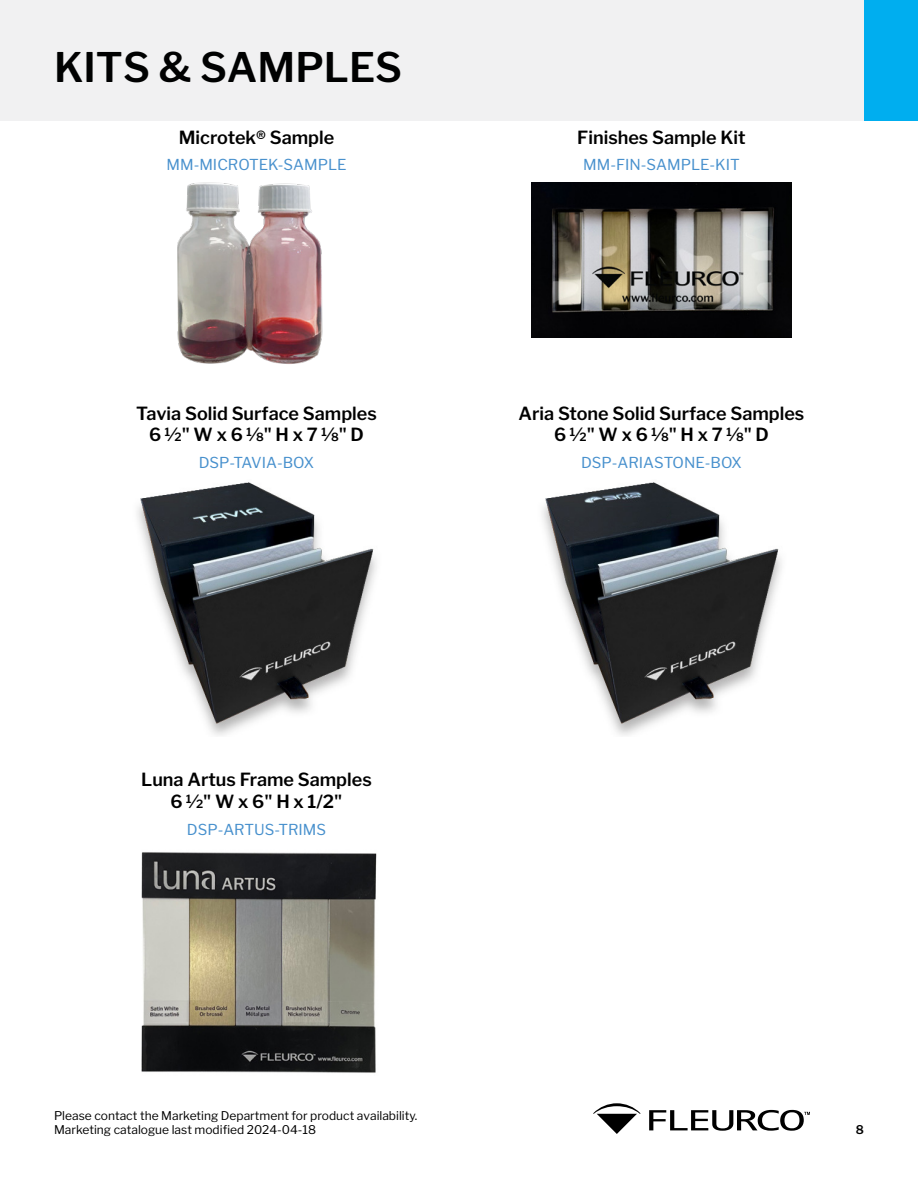
<style>
.page{position:relative;width:918px;height:1188px;background:#fff}
.page>*{position:absolute;margin:0;border:0;box-sizing:border-box;transform-origin:0 0}
.t1{font:600 40.5px "Libre Franklin";color:#000101}
.t2{font:600 18px/21.6px "Libre Franklin";color:#000;text-align:center}
.t3{font:15px "Libre Franklin";color:#4790cd}
.t4{font:12px/14.4px "Libre Franklin";color:#000}
.t5{font:600 12px "Libre Franklin";color:#000}
</style>
<div class="page">
<svg style="left:593px;top:1103px;width:47px;height:31px"></svg>
<svg style="left:649px;top:1110px;width:161px;height:21px"></svg>
<div style="left:0;top:0;width:918px;height:120px;background:#f1f1f2"></div>
<img style="left:177px;top:182px;width:146px;height:182px">
<img style="left:531px;top:182px;width:261px;height:155px">
<img style="left:137px;top:482px;width:240px;height:253px">
<img style="left:542px;top:482px;width:240px;height:253px">
<img style="left:141px;top:852px;width:236px;height:221px">
<div style="left:864px;top:0;width:54px;height:120px;background:#00aeef"></div>
<h1 class="t1" style="left:54px;top:43px;width:52px">Kits</h1>
<h1 class="t1" style="left:158px;top:43px;width:99px">&amp; Samples</h1>
<p class="t2" style="left:179px;top:126px;width:157px">Microtek® Sample</p>
<p class="t2" style="left:577px;top:126px;width:170px">Finishes Sample Kit</p>
<p class="t3" style="left:167px;top:156px;width:181px">MM-MICROTEK-SAMPLE</p>
<p class="t3" style="left:583px;top:156px;width:158px">MM-FIN-SAMPLE-KIT</p>
<p class="t2" style="left:136px;top:402px;width:242px">Tavia Solid Surface Samples<br>6 1/2" W x 6 1/8" H x 7 1/8" D</p>
<p class="t2" style="left:519px;top:402px;width:287px">Aria Stone Solid Surface Samples<br>6 1/2" W x 6 1/8" H x 7 1/8" D</p>
<p class="t3" style="left:199px;top:453px;width:117px">DSP-TAVIA-BOX</p>
<p class="t3" style="left:581px;top:453px;width:162px">DSP-ARIASTONE-BOX</p>
<p class="t2" style="left:141px;top:769px;width:232px">Luna Artus Frame Samples<br>6 1/2" W x 6" H x 1/2"</p>
<p class="t3" style="left:187px;top:820px;width:141px">DSP-ARTUS-TRIMS</p>
<p class="t4" style="left:54px;top:1108px;width:365px">Please contact the Marketing Department for product availability.<br>Marketing catalogue last modified 2024-04-18</p>
<p class="t5" style="left:856px;top:1122px;width:10px">8</p>
</div>
